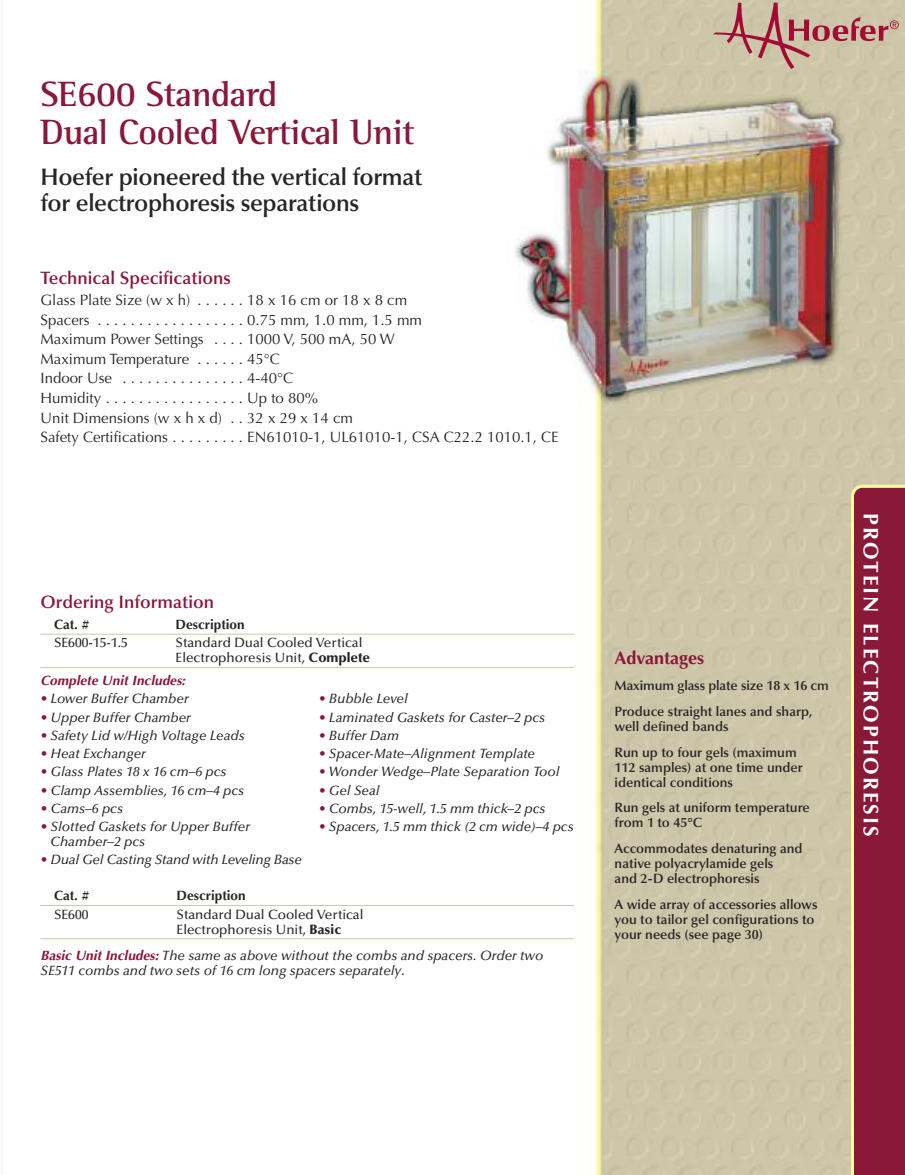
<style>
.page{position:relative;width:905px;height:1175px;background:#fff}
.page>*{position:absolute;margin:0;border:0;box-sizing:border-box;transform-origin:0 0}
.t1{font:700 36px/37.5px "Rotis Semi Serif";letter-spacing:-.015em;color:#891839}
.t2{font:600 24px/25.5px "Optima";letter-spacing:-.015em;color:#272627}
.t3{font:700 21px "Optima";letter-spacing:.1em;color:#fff}
.t4{font:600 18px "Optima";color:#891839}
.t5{font:700 18px "Optima";color:#891839}
.t6{font:15px/19.6px "Optima";color:#272627}
.t7{font:italic 500 13.5px/15px "Optima";color:#272627}
.t8{font:600 13.5px/15px "Optima";color:#272627}
.t9{font:500 13.5px/15px "Optima";color:#272627}
.t10{font:700 13.5px "Optima";color:#272627}
.t11{font:italic 700 13.5px "Optima";letter-spacing:.005em;color:#891839}
.s1{font-weight:900}
.s2{color:#891839}
.s3{font-weight:700;color:#891839}
</style>
<div class="page">
<img style="left:40px;top:0;width:864px;height:1174px">
<svg style="left:850px;top:484px;width:54px;height:690px;background:#94364b"></svg>
<hr style="left:40px;top:634px;width:534px;height:1px;background:#cfc6aa">
<hr style="left:40px;top:667px;width:534px;height:1px;background:#cfc6aa">
<hr style="left:40px;top:905px;width:534px;height:1px;background:#cfc6aa">
<hr style="left:40px;top:938px;width:534px;height:1px;background:#cfc6aa">
<svg style="left:712px;top:3px;width:186px;height:66px;background:#c6a996"></svg>
<h1 class="t1" style="left:40px;top:79px;width:376px">SE600 Standard<br>Dual Cooled Vertical Unit</h1>
<h2 class="t2" style="left:40px;top:167px;width:383px">Hoefer pioneered the vertical format for electrophoresis separations</h2>
<h3 class="t4" style="left:40px;top:270px;width:192px">Technical Specifications</h3>
<p class="t6" style="left:40px;top:291px;width:519px">Glass Plate Size (w x h) . . . . . . 18 x 16 cm or 18 x 8 cm<br>Spacers . . . . . . . . . . . . . . . . . . 0.75 mm, 1.0 mm, 1.5 mm<br>Maximum Power Settings . . . . 1000 V, 500 mA, 50 W<br>Maximum Temperature . . . . . . 45°C<br>Indoor Use . . . . . . . . . . . . . . . 4-40°C<br>Humidity . . . . . . . . . . . . . . . . . Up to 80%<br>Unit Dimensions (w x h x d) . . 32 x 29 x 14 cm<br>Safety Certifications . . . . . . . . . EN61010-1, UL61010-1, CSA C22.2 1010.1, CE</p>
<h3 class="t4" style="left:40px;top:594px;width:175px">Ordering Information</h3>
<p class="t10" style="left:54px;top:619px;width:37px">Cat. #</p>
<p class="t10" style="left:176px;top:619px;width:70px">Description</p>
<p class="t9" style="left:54px;top:636px;width:75px">SE600-15-1.5</p>
<p class="t9" style="left:176px;top:636px;width:196px">Standard Dual Cooled Vertical<br>Electrophoresis Unit, <span class="s1">Complete</span></p>
<p class="t11" style="left:40px;top:675px;width:146px">Complete Unit Includes:</p>
<p class="t7" style="left:40px;top:692px;width:149px"><span class="s2">•</span> Lower Buffer Chamber</p>
<p class="t7" style="left:319px;top:692px;width:91px"><span class="s2">•</span> Bubble Level</p>
<p class="t7" style="left:40px;top:711px;width:152px"><span class="s2">•</span> Upper Buffer Chamber</p>
<p class="t7" style="left:319px;top:711px;width:228px"><span class="s2">•</span> Laminated Gaskets for Caster–2 pcs</p>
<p class="t7" style="left:40px;top:729px;width:206px"><span class="s2">•</span> Safety Lid w/High Voltage Leads</p>
<p class="t7" style="left:319px;top:729px;width:82px"><span class="s2">•</span> Buffer Dam</p>
<p class="t7" style="left:40px;top:747px;width:107px"><span class="s2">•</span> Heat Exchanger</p>
<p class="t7" style="left:319px;top:747px;width:218px"><span class="s2">•</span> Spacer-Mate–Alignment Template</p>
<p class="t7" style="left:40px;top:765px;width:188px"><span class="s2">•</span> Glass Plates 18 x 16 cm–6 pcs</p>
<p class="t7" style="left:319px;top:765px;width:242px"><span class="s2">•</span> Wonder Wedge–Plate Separation Tool</p>
<p class="t7" style="left:41px;top:784px;width:205px"><span class="s2">•</span> Clamp Assemblies, 16 cm–4 pcs</p>
<p class="t7" style="left:319px;top:784px;width:62px"><span class="s2">•</span> Gel Seal</p>
<p class="t7" style="left:41px;top:802px;width:84px"><span class="s2">•</span> Cams–6 pcs</p>
<p class="t7" style="left:319px;top:802px;width:228px"><span class="s2">•</span> Combs, 15-well, 1.5 mm thick–2 pcs</p>
<p class="t7" style="left:41px;top:820px;width:211px"><span class="s2">•</span> Slotted Gaskets for Upper Buffer</p>
<p class="t7" style="left:319px;top:820px;width:256px"><span class="s2">•</span> Spacers, 1.5 mm thick (2 cm wide)–4 pcs</p>
<p class="t7" style="left:50px;top:835px;width:96px">Chamber–2 pcs</p>
<p class="t7" style="left:41px;top:853px;width:263px"><span class="s2">•</span> Dual Gel Casting Stand with Leveling Base</p>
<p class="t10" style="left:54px;top:890px;width:37px">Cat. #</p>
<p class="t10" style="left:176px;top:890px;width:70px">Description</p>
<p class="t9" style="left:54px;top:908px;width:36px">SE600</p>
<p class="t9" style="left:176px;top:908px;width:188px">Standard Dual Cooled Vertical<br>Electrophoresis Unit, <span class="s1">Basic</span></p>
<p class="t7" style="left:40px;top:949px;width:504px"><span class="s3">Basic Unit Includes:</span> The same as above without the combs and spacers. Order two<br>SE511 combs and two sets of 16 cm long spacers separately.</p>
<h3 class="t5" style="left:614px;top:650px;width:91px">Advantages</h3>
<p class="t8" style="left:614px;top:673px;width:216px;line-height:25.8px">Maximum glass plate size 18 x 16 cm<br>Produce straight lanes and sharp,</p>
<p class="t8" style="left:614px;top:714px;width:184px;line-height:25.8px">well defined bands<br>Run up to four gels (maximum</p>
<p class="t8" style="left:614px;top:760px;width:190px">112 samples) at one time under identical conditions</p>
<p class="t8" style="left:614px;top:801px;width:197px">Run gels at uniform temperature from 1 to 45°C</p>
<p class="t8" style="left:614px;top:842px;width:189px">Accommodates denaturing and native polyacrylamide gels<br>and 2-D electrophoresis</p>
<p class="t8" style="left:614px;top:898px;width:204px">A wide array of accessories allows you to tailor gel configurations to your needs (see page 30)</p>
<h3 class="t3" style="left:879px;top:513px;width:324px;rotate:90deg">PROTEIN ELECTROPHORESIS</h3>
</div>
